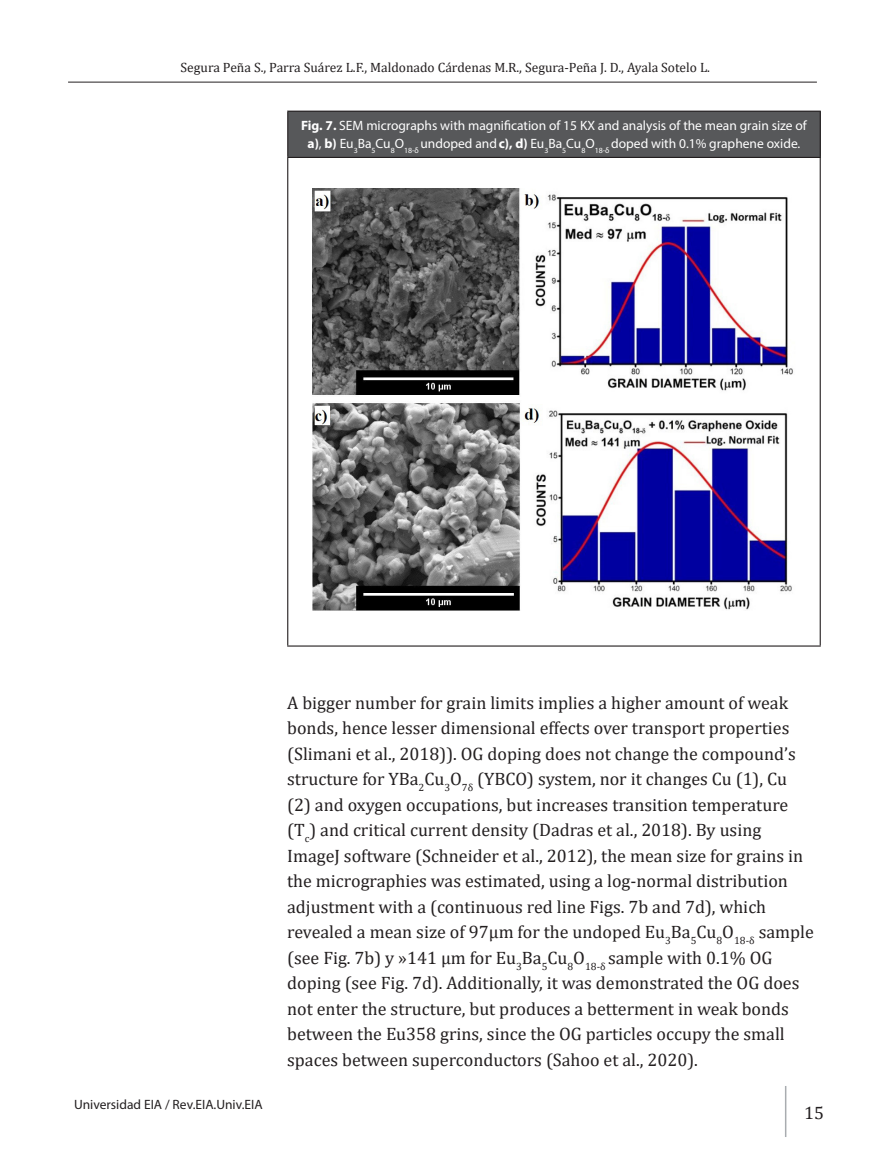
<style>
.page{position:relative;width:885px;height:1170px;background:#fff}
.page>*{position:absolute;margin:0;border:0;box-sizing:border-box;transform-origin:0 0}
.t1{font:18px/25.5px "Cambria";color:#231f20}
.Text{font:13.5px/18px "Myriad Pro";color:#fff;text-align:center}
.t2{font:13.5px "Cambria";color:#231f20}
.t3{font:13.5px "Myriad Pro";color:#231f20}
.s1{font-weight:700}
</style>
<div class="page">
<hr style="left:68px;top:82px;width:748px;height:1px;background:#231f20">
<hr style="left:784px;top:1085px;width:2px;height:51px;background:#a9acb0">
<div style="left:288px;top:111px;width:532px;height:46px;background:#57585a"></div>
<hr style="left:287px;top:111px;width:533px;height:1px;background:#231f20">
<hr style="left:287px;top:112px;width:1px;height:45px;background:#231f20">
<hr style="left:819px;top:112px;width:1px;height:45px;background:#231f20">
<hr style="left:287px;top:157px;width:533px;height:1px;background:#231f20">
<hr style="left:287px;top:158px;width:1px;height:487px;background:#231f20">
<hr style="left:819px;top:158px;width:1px;height:487px;background:#231f20">
<hr style="left:287px;top:645px;width:533px;height:1px;background:#231f20">
<img style="left:313px;top:189px;width:480px;height:421px">
<p class="t2" style="left:181px;top:60px;width:531px">Segura Peña S., Parra Suárez L.F., Maldonado Cárdenas M.R., Segura-Peña J. D., Ayala Sotelo L.</p>
<p class="Text" style="left:301px;top:117px;width:507px"><span class="s1">Fig. 7.</span> SEM micrographs with magnification of 15 KX and analysis of the mean grain size of <span class="s1">a)</span>, <span class="s1">b)</span> Eu<sub>3</sub>Ba<sub>5</sub>Cu<sub>8</sub>O<sub>18-δ</sub> undoped and<span class="s1">c), d)</span> Eu<sub>3</sub>Ba<sub>5</sub>Cu<sub>8</sub>O<sub>18-δ</sub> doped with 0.1% graphene oxide.</p>
<p class="t3" style="left:74px;top:1095px;width:190px">Universidad EIA / Rev.EIA.Univ.EIA</p>
<p class="t1" style="left:287px;top:689px;width:528px">A bigger number for grain limits implies a higher amount of weak bonds, hence lesser dimensional effects over transport properties (Slimani et al., 2018)). OG doping does not change the compound’s structure for YBa<sub>2</sub>Cu<sub>3</sub>O<sub>7δ</sub> (YBCO) system, nor it changes Cu (1), Cu (2) and oxygen occupations, but increases transition temperature (T<sub>c</sub>) and critical current density (Dadras et al., 2018). By using ImageJ software (Schneider et al., 2012), the mean size for grains in the micrographies was estimated, using a log-normal distribution adjustment with a (continuous red line Figs. 7b and 7d), which revealed a mean size of 97µm for the undoped Eu<sub>3</sub>Ba<sub>5</sub>Cu<sub>8</sub>O<sub>18-δ</sub> sample (see Fig. 7b) y »141 µm for Eu<sub>3</sub>Ba<sub>5</sub>Cu<sub>8</sub>O<sub>18-δ</sub> sample with 0.1% OG doping (see Fig. 7d). Additionally, it was demonstrated the OG does not enter the structure, but produces a betterment in weak bonds between the Eu358 grins, since the OG particles occupy the small spaces between superconductors (Sahoo et al., 2020).</p>
<p class="t1" style="left:804px;top:1099px;width:21px">15</p>
</div>
